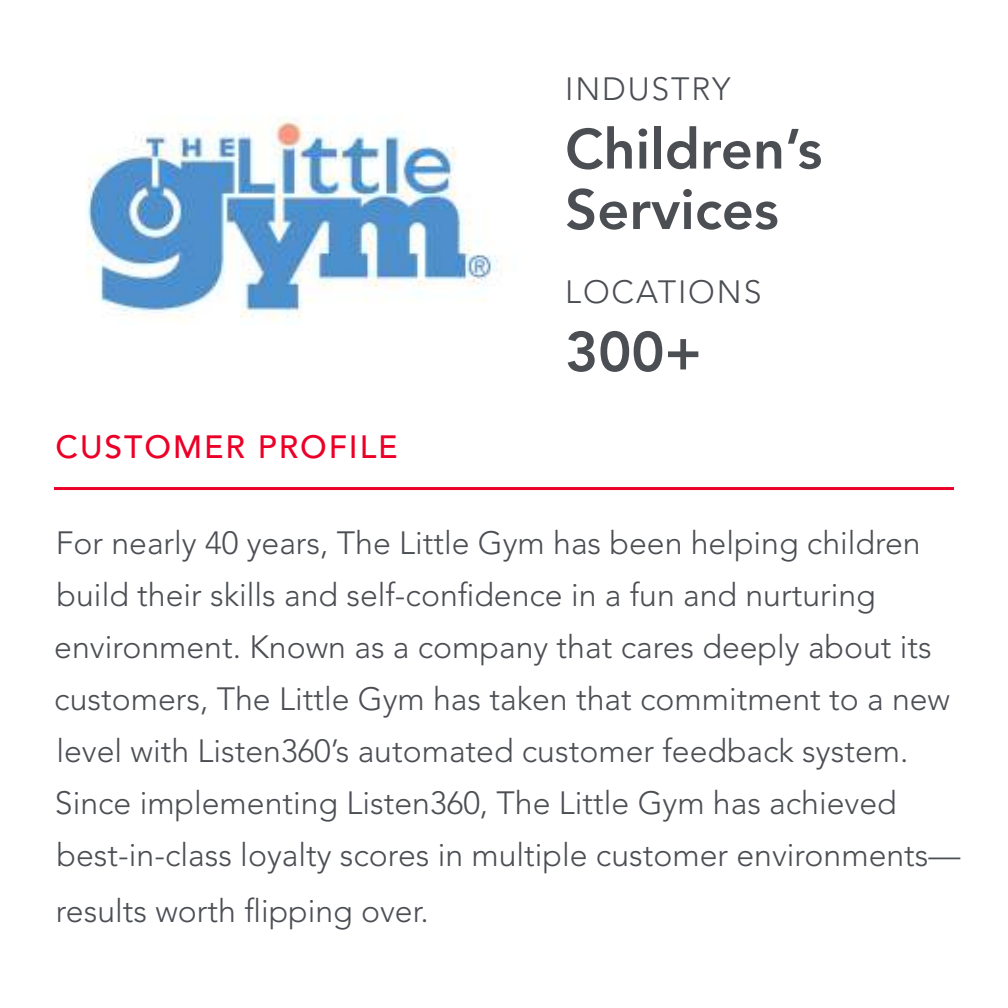
<style>
.page{position:relative;width:1008px;height:1008px;background:#fff}
.page>*{position:absolute;margin:0;border:0;box-sizing:border-box;transform-origin:0 0}
.t1{font:800 56px/60.4px "Avenir LT Std";color:#4b4e53}
.t2{font:300 32px/52px "Avenir LT Std";color:#4b4e53}
.t3{font:300 32px "Avenir LT Std";letter-spacing:.06em;color:#4b4e53}
.t4{font:500 32px "Avenir LT Std";letter-spacing:.06em;color:#eb0028}
</style>
<div class="page">
<hr style="left:0;top:0;width:1008px;height:1px;background:#eb0028">
<img style="left:86px;top:119px;width:412px;height:202px">
<hr style="left:54px;top:487px;width:900px;height:3px;background:#eb0028">
<p class="t3" style="left:565px;top:76px;width:167px">INDUSTRY</p>
<h1 class="t1" style="left:565px;top:124px;width:259px">Children’s<br>Services</h1>
<p class="t4" style="left:56px;top:428px;width:344px">CUSTOMER PROFILE</p>
<p class="t3" style="left:565px;top:278px;width:198px">LOCATIONS</p>
<h1 class="t1" style="left:565px;top:326px;width:138px">300+</h1>
<p class="t2" style="left:54px;top:520px;width:908px">For nearly 40 years, The Little Gym has been helping children build their skills and self-confidence in a fun and nurturing environment. Known as a company that cares deeply about its customers, The Little Gym has taken that commitment to a new level with Listen360’s automated customer feedback system.<br>Since implementing Listen360, The Little Gym has achieved best-in-class loyalty scores in multiple customer environments—</p>
<p class="t2" style="left:56px;top:888px;width:374px">results worth flipping over.</p>
</div>
